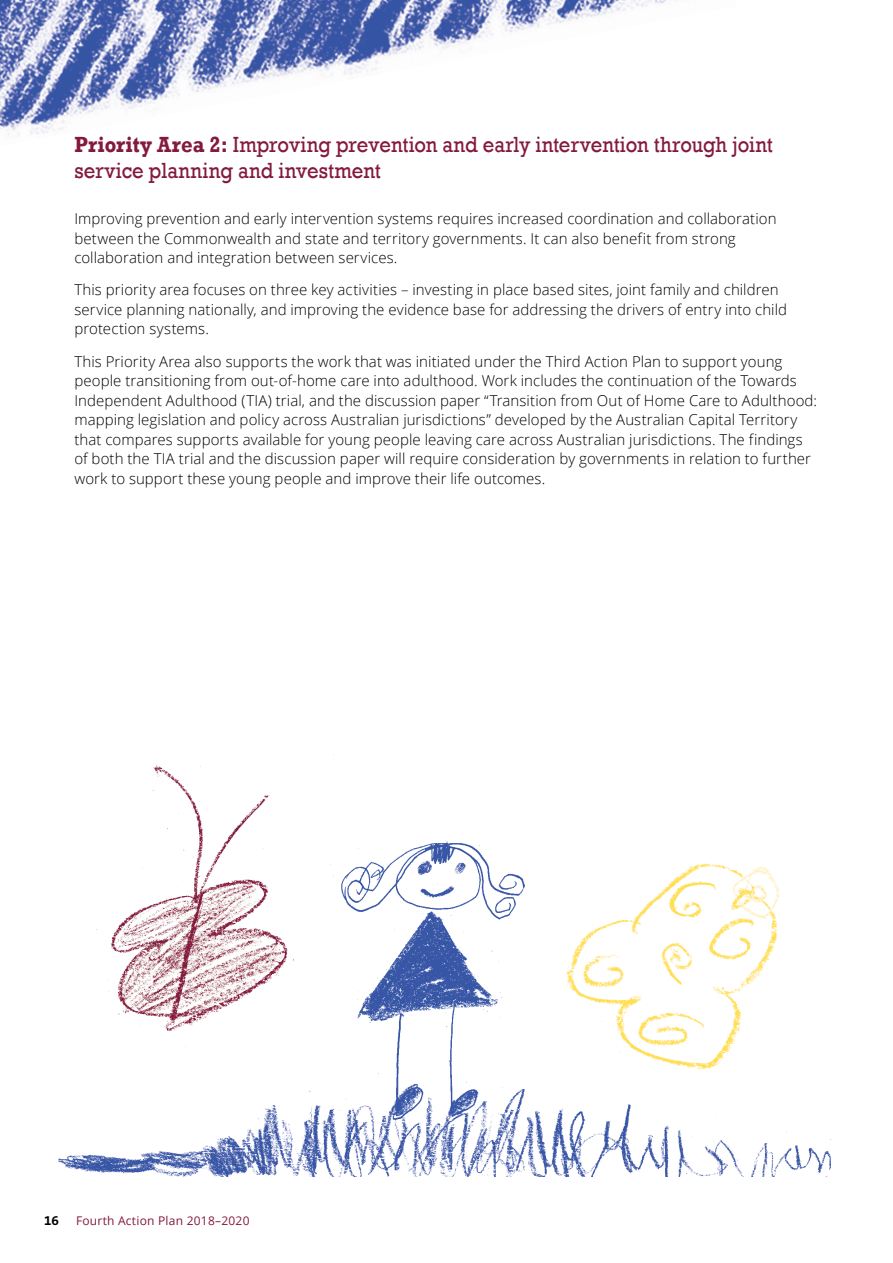
<style>
.page{position:relative;width:893px;height:1263px;background:#fff}
.page>*{position:absolute;margin:0;border:0;box-sizing:border-box;transform-origin:0 0}
.Heading_3{font:22.5px/26.2px "Rockwell";color:#831a3d;scale:.9 1}
.Body{font:300 15px/19.5px "Open Sans";letter-spacing:.005em;color:#000}
.t1{font:700 13.5px "The Sans B7";color:#000}
.t2{font:12px "Open Sans";letter-spacing:.02em;color:#831a3d}
.s1{font-weight:700}
</style>
<div class="page">
<img style="left:0;top:0;width:676px;height:135px">
<img style="left:58px;top:755px;width:773px;height:422px">
<img style="left:551px;top:845px;width:249px;height:240px">
<img style="left:58px;top:755px;width:247px;height:292px">
<div style="left:336px;top:716px;width:429px;height:109px;background:#fff"></div>
<h3 class="Heading_3" style="left:74px;top:131px;width:778px"><span class="s1">Priority Area 2:</span> Improving prevention and early intervention through joint service planning and investment</h3>
<p class="Body" style="left:74px;top:208px;width:704px">Improving prevention and early intervention systems requires increased coordination and collaboration between the Commonwealth and state and territory governments. It can also benefit from strong collaboration and integration between services.</p>
<p class="Body" style="left:74px;top:280px;width:714px">This priority area focuses on three key activities – investing in place based sites, joint family and children service planning nationally, and improving the evidence base for addressing the drivers of entry into child protection systems.</p>
<p class="Body" style="left:74px;top:351px;width:744px">This Priority Area also supports the work that was initiated under the Third Action Plan to support young people transitioning from out-of-home care into adulthood. Work includes the continuation of the Towards Independent Adulthood (TIA) trial, and the discussion paper “Transition from Out of Home Care to Adulthood: mapping legislation and policy across Australian jurisdictions” developed by the Australian Capital Territory that compares supports available for young people leaving care across Australian jurisdictions. The findings of both the TIA trial and the discussion paper will require consideration by governments in relation to further work to support these young people and improve their life outcomes.</p>
<p class="t1" style="left:44px;top:1214px;width:16px">16</p>
<p class="t2" style="left:76px;top:1212px;width:175px">Fourth Action Plan 2018–2020</p>
</div>
